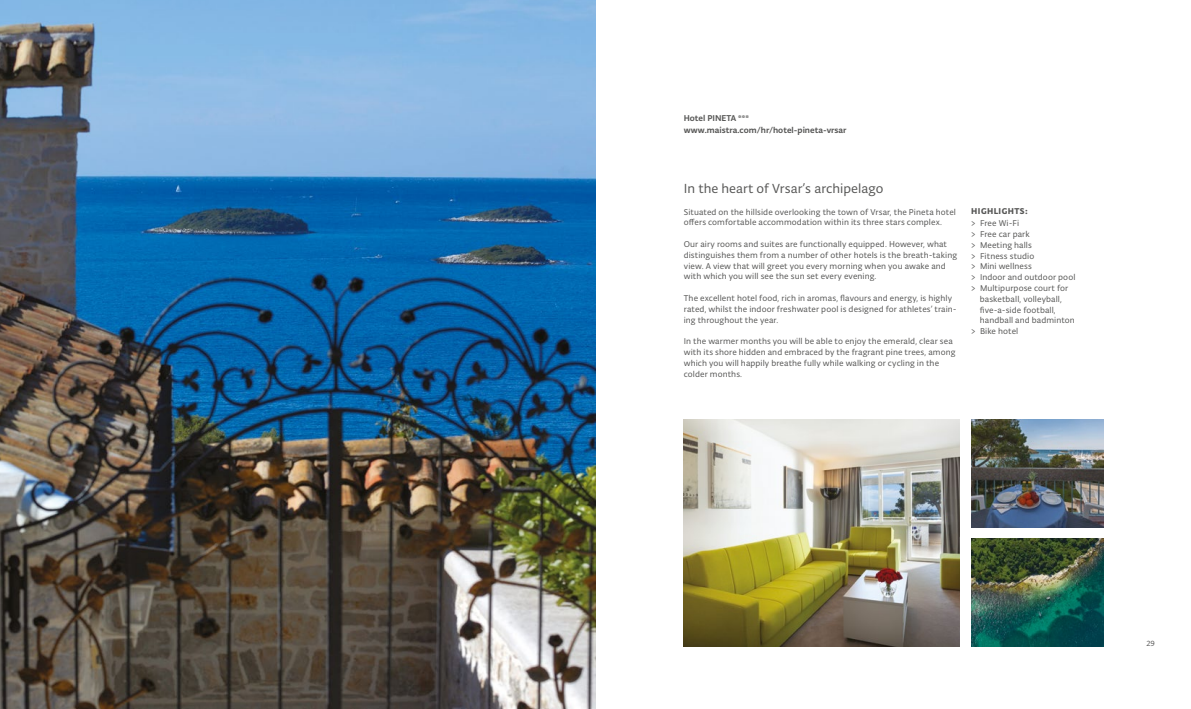
<style>
.page{position:relative;width:1191px;height:709px;background:#fff}
.page>*{position:absolute;margin:0;border:0;box-sizing:border-box;transform-origin:0 0}
.t1{font:14px "Typonine Sans Pro";color:#575756}
.t2{font:9px/10.8px "Typonine Sans Pro";letter-spacing:.005em;color:#575756}
.t3{font:500 9px/12px "Typonine Sans Pro";color:#575756}
.t4{font:700 9px "Typonine Sans Pro";letter-spacing:.05em;color:#575756}
.t5{font:8px "Typonine Sans Pro";color:#575756}
</style>
<div class="page">
<img style="left:0;top:0;width:595px;height:709px">
<img style="left:683px;top:420px;width:276px;height:226px">
<img style="left:971px;top:420px;width:132px;height:108px">
<img style="left:971px;top:539px;width:132px;height:107px">
<p class="t3" style="left:684px;top:112px;width:164px">Hotel PINETA *** www.maistra.com/hr/hotel-pineta-vrsar</p>
<h1 class="t1" style="left:684px;top:181px;width:201px">In the heart of Vrsar’s archipelago</h1>
<p class="t2" style="left:684px;top:206px;width:274px">Situated on the hillside overlooking the town of Vrsar, the Pineta hotel offers comfortable accommodation within its three stars complex.</p>
<p class="t2" style="left:684px;top:238px;width:275px">Our airy rooms and suites are functionally equipped. However, what distinguishes them from a number of other hotels is the breath-taking view. A view that will greet you every morning when you awake and with which you will see the sun set every evening.</p>
<p class="t2" style="left:684px;top:292px;width:274px">The excellent hotel food, rich in aromas, flavours and energy, is highly rated, whilst the indoor freshwater pool is designed for athletes’ train&shy;ing throughout the year.</p>
<p class="t2" style="left:684px;top:336px;width:273px">In the warmer months you will be able to enjoy the emerald, clear sea with its shore hidden and embraced by the fragrant pine trees, among which you will happily breathe fully while walking or cycling in the colder months.</p>
<p class="t4" style="left:971px;top:206px;width:58px">HIGHLIGHTS:</p>
<p class="t2" style="left:971px;top:218px;width:50px">&gt; Free Wi-Fi</p>
<p class="t2" style="left:971px;top:228px;width:60px">&gt; Free car park</p>
<p class="t2" style="left:971px;top:239px;width:62px">&gt; Meeting halls</p>
<p class="t2" style="left:971px;top:250px;width:65px">&gt; Fitness studio</p>
<p class="t2" style="left:971px;top:261px;width:62px">&gt; Mini wellness</p>
<p class="t2" style="left:971px;top:272px;width:106px">&gt; Indoor and outdoor pool</p>
<p class="t2" style="left:971px;top:282px;width:99px">&gt; Multipurpose court for</p>
<p class="t2" style="left:979px;top:293px;width:84px">basketball, volleyball,</p>
<p class="t2" style="left:979px;top:304px;width:78px">five-a-side football,</p>
<p class="t2" style="left:979px;top:315px;width:97px">handball and badminton</p>
<p class="t2" style="left:971px;top:326px;width:49px">&gt; Bike hotel</p>
<p class="t5" style="left:1146px;top:638px;width:10px">29</p>
</div>
